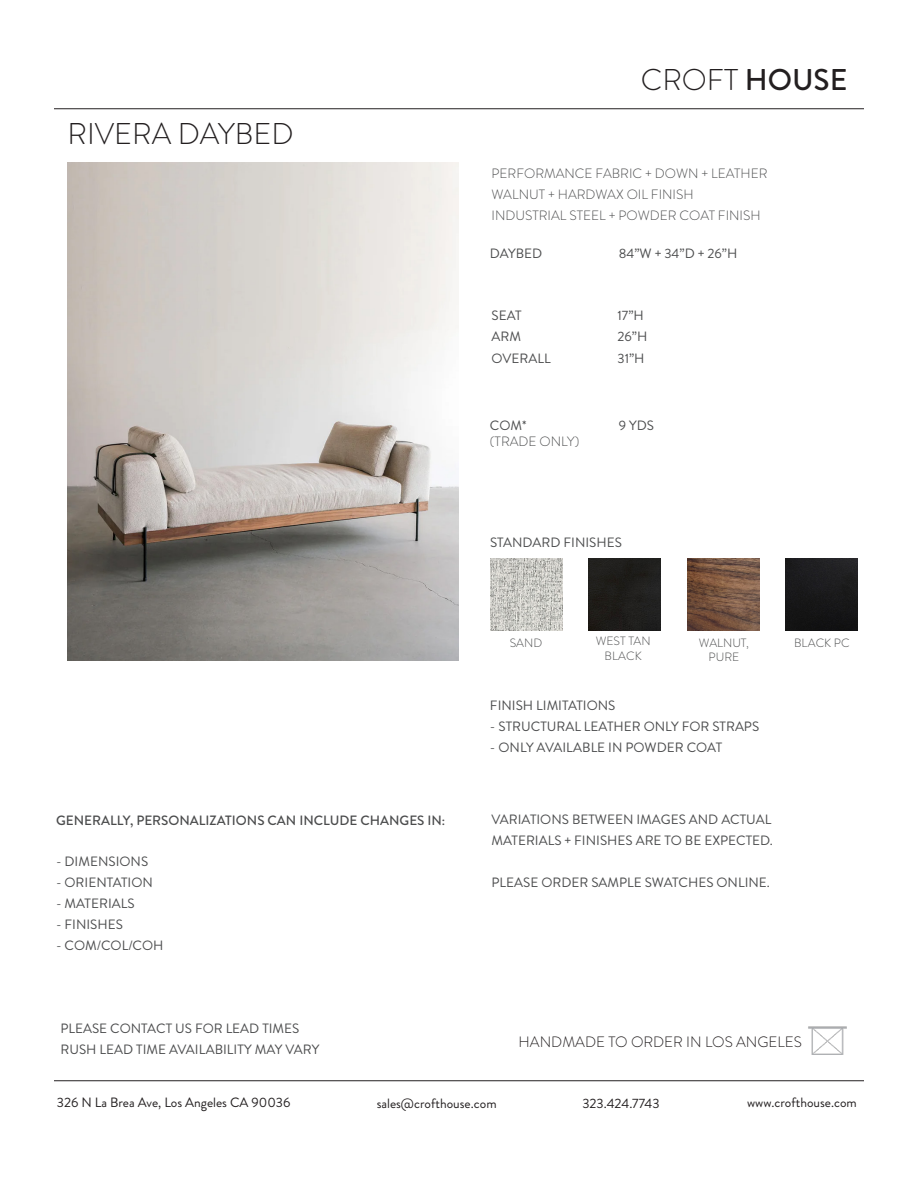
<style>
.page{position:relative;width:918px;height:1188px;background:#fff}
.page>*{position:absolute;margin:0;border:0;box-sizing:border-box;transform-origin:0 0}
.t1{font:300 30px "Brandon Grotesque";color:#231f20}
.t2{font:300 15px "Brandon Grotesque";color:#231f20}
.t3{font:13.5px "Brandon Grotesque";color:#4b4c4d}
.t4{font:300 13.5px "Brandon Grotesque";color:#4b4c4d}
.t5{font:13.5px "Brandon Grotesque";color:#231f20}
.t6{font:500 13.5px "Brandon Grotesque";color:#4b4c4d}
.t7{font:300 12px/14.4px "Brandon Grotesque";color:#4b4c4d;text-align:center}
.s1{font-weight:500}
</style>
<div class="page">
<hr style="left:54px;top:1080px;width:810px;height:1px;background:#231f20">
<hr style="left:54px;top:108px;width:810px;height:1px;background:#231f20">
<img style="left:808px;top:1026px;width:39px;height:29px">
<img style="left:68px;top:162px;width:391px;height:499px">
<img style="left:786px;top:558px;width:72px;height:72px">
<svg style="left:688px;top:558px;width:72px;height:72px;background:#765542"></svg>
<img style="left:490px;top:558px;width:72px;height:72px">
<div style="left:589px;top:558px;width:72px;height:72px;background:#1f1e1c"></div>
<p class="t1" style="left:68px;top:113px;width:228px">RIVERA DAYBED</p>
<p class="t6" style="left:56px;top:811px;width:391px">GENERALLY, PERSONALIZATIONS CAN INCLUDE CHANGES IN:</p>
<p class="t3" style="left:56px;top:852px;width:94px">- DIMENSIONS</p>
<p class="t3" style="left:56px;top:873px;width:98px">- ORIENTATION</p>
<p class="t3" style="left:56px;top:894px;width:80px">- MATERIALS</p>
<p class="t3" style="left:56px;top:915px;width:69px">- FINISHES</p>
<p class="t3" style="left:56px;top:936px;width:109px">- COM/COL/COH</p>
<p class="t3" style="left:60px;top:1019px;width:240px">PLEASE CONTACT US FOR LEAD TIMES</p>
<p class="t3" style="left:60px;top:1040px;width:260px">RUSH LEAD TIME AVAILABILITY MAY VARY</p>
<p class="t1" style="left:641px;top:59px;width:208px">CROFT <span class="s1">HOUSE</span></p>
<p class="t4" style="left:491px;top:164px;width:278px">PERFORMANCE FABRIC + DOWN + LEATHER</p>
<p class="t4" style="left:491px;top:185px;width:204px">WALNUT + HARDWAX OIL FINISH</p>
<p class="t4" style="left:491px;top:206px;width:271px">INDUSTRIAL STEEL + POWDER COAT FINISH</p>
<p class="t3" style="left:490px;top:244px;width:54px">DAYBED</p>
<p class="t3" style="left:619px;top:244px;width:120px">84”W + 34”D + 26”H</p>
<p class="t3" style="left:492px;top:306px;width:32px">SEAT</p>
<p class="t3" style="left:618px;top:306px;width:28px">17”H</p>
<p class="t3" style="left:492px;top:327px;width:31px">ARM</p>
<p class="t3" style="left:618px;top:327px;width:31px">26”H</p>
<p class="t3" style="left:492px;top:349px;width:61px">OVERALL</p>
<p class="t3" style="left:618px;top:349px;width:29px">31”H</p>
<p class="t3" style="left:490px;top:416px;width:38px">COM*</p>
<p class="t3" style="left:619px;top:416px;width:37px">9 YDS</p>
<p class="t4" style="left:490px;top:432px;width:91px">(TRADE ONLY)</p>
<p class="t3" style="left:490px;top:533px;width:133px">STANDARD FINISHES</p>
<p class="t7" style="left:510px;top:635px;width:34px">SAND</p>
<p class="t7" style="left:596px;top:634px;width:56px">WEST TAN<br>BLACK</p>
<p class="t7" style="left:699px;top:635px;width:52px">WALNUT,</p>
<p class="t7" style="left:794px;top:635px;width:57px">BLACK PC</p>
<p class="t7" style="left:709px;top:650px;width:32px">PURE</p>
<p class="t3" style="left:490px;top:696px;width:127px">FINISH LIMITATIONS</p>
<p class="t3" style="left:490px;top:717px;width:271px">- STRUCTURAL LEATHER ONLY FOR STRAPS</p>
<p class="t3" style="left:490px;top:738px;width:234px">- ONLY AVAILABLE IN POWDER COAT</p>
<p class="t3" style="left:492px;top:811px;width:281px">VARIATIONS BETWEEN IMAGES AND ACTUAL</p>
<p class="t3" style="left:492px;top:832px;width:283px">MATERIALS + FINISHES ARE TO BE EXPECTED.</p>
<p class="t3" style="left:492px;top:874px;width:280px">PLEASE ORDER SAMPLE SWATCHES ONLINE.</p>
<p class="t2" style="left:519px;top:1032px;width:285px">HANDMADE TO ORDER IN LOS ANGELES</p>
<p class="t5" style="left:57px;top:1093px;width:235px">326 N La Brea Ave, Los Angeles CA 90036</p>
<p class="t5" style="left:377px;top:1094px;width:121px">sales@crofthouse.com</p>
<p class="t5" style="left:582px;top:1094px;width:79px">323.424.7743</p>
<p class="t5" style="left:747px;top:1093px;width:111px">www.crofthouse.com</p>
</div>
